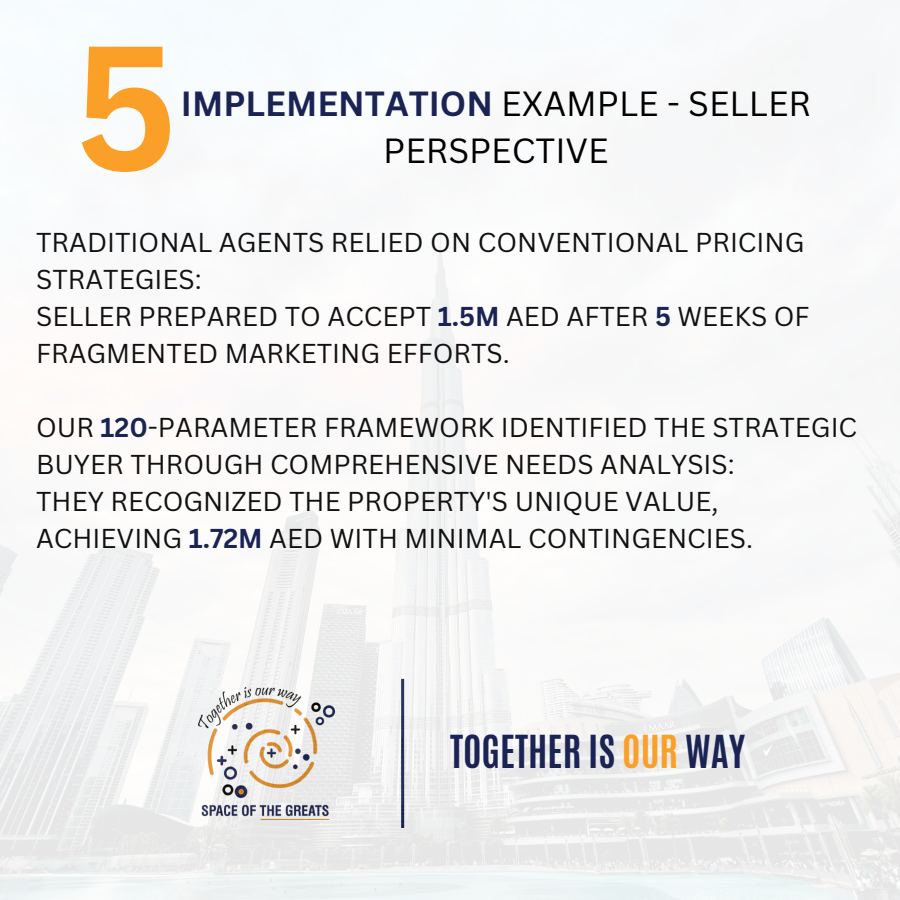
<style>
.page{position:relative;width:900px;height:900px;background:#fff}
.page>*{position:absolute;margin:0;border:0;box-sizing:border-box;transform-origin:0 0}
.t1{font:700 173px "Canva Sans";color:#fa9f27}
.t2{font:700 38px "Antonio";color:#1a2354}
.t3{font:700 34px "Canva Sans";color:#1a2354}
.t4{font:34px "Canva Sans";color:#000}
.t5{font:26.6px/37px "Canva Sans";color:#111112}
.s1{font-weight:400;color:#000}
.s2{font-weight:700;color:#1a2354}
.s3{color:#fa9f27}
</style>
<div class="page">
<img style="left:0;top:0;width:900px;height:900px">
<h1 class="t1" style="left:74px;top:-15px;width:105px">5</h1>
<p class="t3" style="left:181px;top:80px;width:632px">IMPLEMENTATION <span class="s1">EXAMPLE - SELLER</span></p>
<p class="t4" style="left:383px;top:127px;width:227px">PERSPECTIVE</p>
<p class="t5" style="left:36px;top:224px;width:775px">TRADITIONAL AGENTS RELIED ON CONVENTIONAL PRICING STRATEGIES:<br>SELLER PREPARED TO ACCEPT <span class="s2">1.5M</span> AED AFTER <span class="s2">5</span> WEEKS OF FRAGMENTED MARKETING EFFORTS.</p>
<p class="t5" style="left:36px;top:409px;width:823px">OUR <span class="s2">120</span>-PARAMETER FRAMEWORK IDENTIFIED THE STRATEGIC BUYER THROUGH COMPREHENSIVE NEEDS ANALYSIS:<br>THEY RECOGNIZED THE PROPERTY'S UNIQUE VALUE, ACHIEVING <span class="s2">1.72M</span> AED WITH MINIMAL CONTINGENCIES.</p>
<h2 class="t2" style="left:450px;top:725px;width:296px">TOGETHER IS <span class="s3">OUR</span> WAY</h2>
</div>
